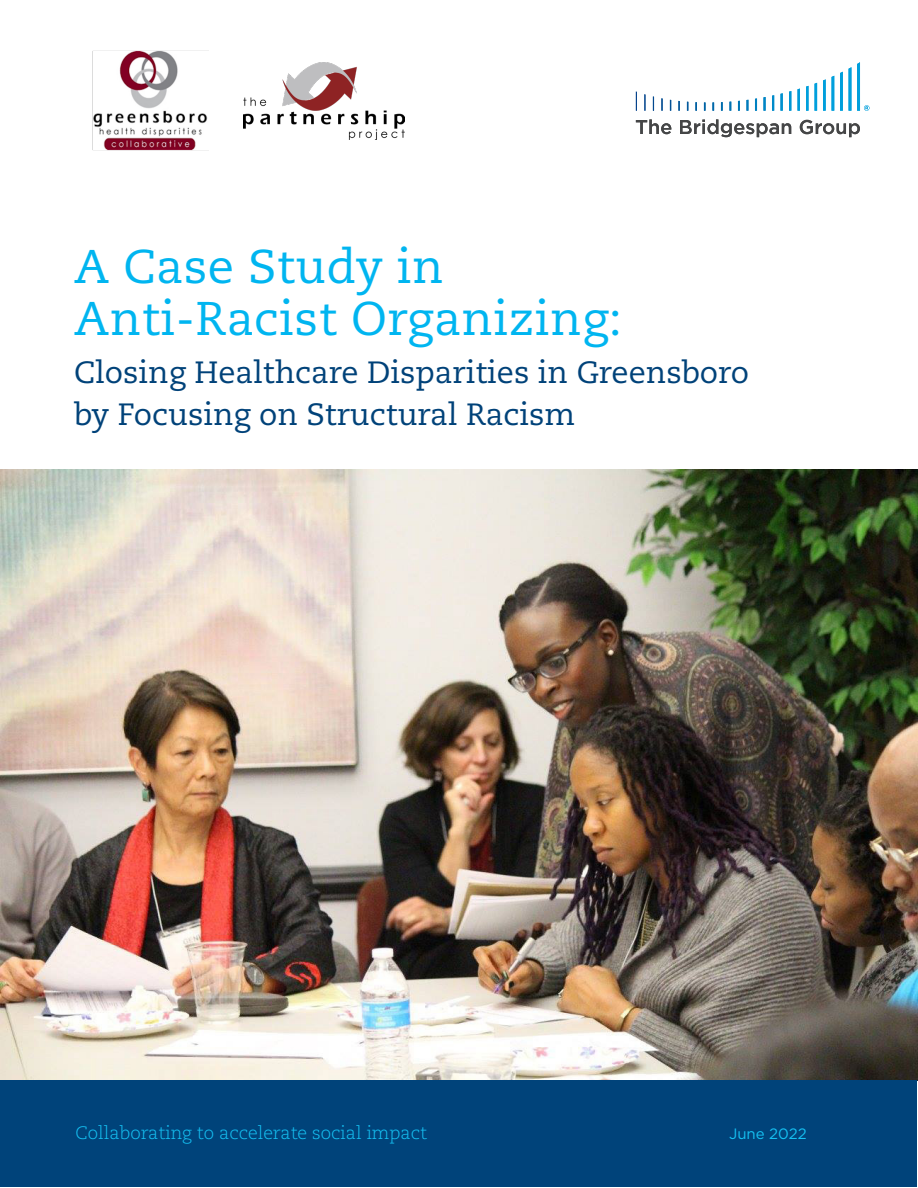
<style>
.page{position:relative;width:918px;height:1188px;background:#fff}
.page>*{position:absolute;margin:0;border:0;box-sizing:border-box;transform-origin:0 0}
.t1{font:47.25px/52.5px "Caecilia LT Std";letter-spacing:.01em;color:#00b5f0}
.t2{font:30.75px/42px "Caecilia LT Std";color:#004279}
.t3{font:300 18px "Caecilia LT Std";color:#15c0f2}
.t4{font:15px "Gotham";color:#15c0f2}
</style>
<div class="page">
<img style="left:0;top:469px;width:918px;height:612px">
<div style="left:1px;top:1081px;width:916px;height:106px;background:#00437a"></div>
<svg style="left:636px;top:119px;width:35px;height:15px"></svg>
<svg style="left:800px;top:120px;width:60px;height:17px"></svg>
<svg style="left:680px;top:119px;width:111px;height:18px"></svg>
<svg style="left:636px;top:62px;width:233px;height:49px"></svg>
<img style="left:92px;top:50px;width:116px;height:101px">
<img style="left:243px;top:62px;width:162px;height:77px">
<h1 class="t1" style="left:74px;top:241px;width:549px">A Case Study in<br>Anti-Racist Organizing:</h1>
<p class="t2" style="left:74px;top:352px;width:676px">Closing Healthcare Disparities in Greensboro by Focusing on Structural Racism</p>
<p class="t3" style="left:76px;top:1123px;width:353px">Collaborating to accelerate social impact</p>
<p class="t4" style="left:729px;top:1124px;width:79px">June 2022</p>
</div>
